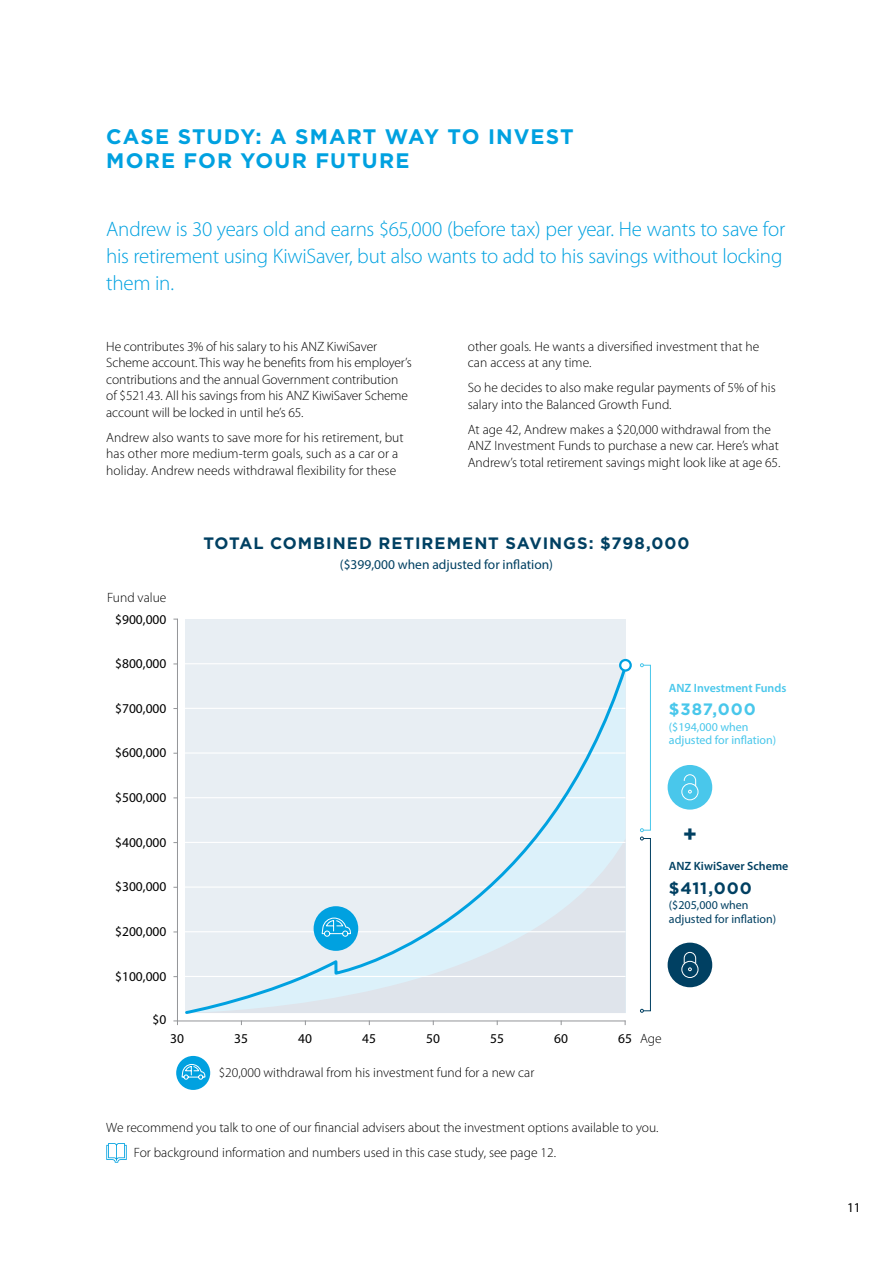
<style>
.page{position:relative;width:893px;height:1263px;background:#fff}
.page>*{position:absolute;margin:0;border:0;box-sizing:border-box;transform-origin:0 0}
.t1{font:700 22.5px "Gotham";color:#004062}
.t2{font:300 21px/27px "Myriad Pro";letter-spacing:-.015em;color:#00a1e0}
.t3{font:700 21px/24px "Gotham";letter-spacing:.05em;color:#00a1e0}
.t4{font:700 16.5px "Gotham";letter-spacing:.06em;color:#004062}
.t5{font:700 16.5px "Gotham";letter-spacing:.06em;color:#49c7eb}
.t6{font:300 13.5px/16.5px "Myriad Pro";color:#000}
.t7{font:13.5px "Myriad Pro";color:#000}
.t8{font:13.5px "Myriad Pro";color:#004062}
.t9{font:12px/13.5px "Myriad Pro";color:#49c7eb}
.t10{font:12px/13.5px "Myriad Pro";color:#004062}
.t11{font:600 12px "Myriad Pro";color:#49c7eb}
.t12{font:600 12px "Myriad Pro";color:#004062}
.s1{font-weight:400}
</style>
<div class="page">
<svg style="left:106px;top:1143px;width:21px;height:20px"></svg>
<div style="left:668px;top:765px;width:44px;height:45px;background:#49c7eb;border-radius:50%"></div>
<div style="left:681px;top:783px;width:17px;height:17px;border:1px solid #fff;border-radius:50%"></div>
<svg style="left:683px;top:774px;width:13px;height:19px"></svg>
<div style="left:668px;top:943px;width:44px;height:44px;background:#004062;border-radius:50%"></div>
<div style="left:681px;top:961px;width:17px;height:17px;border:1px solid #fff;border-radius:50%"></div>
<svg style="left:683px;top:952px;width:13px;height:19px"></svg>
<div style="left:176px;top:1056px;width:34px;height:34px;background:#00a1e0;border-radius:50%"></div>
<svg style="left:181px;top:1064px;width:24px;height:16px"></svg>
<div style="left:185px;top:619px;width:440px;height:394px;background:#e8eef3"></div>
<hr style="left:178px;top:1020px;width:447px;height:1px;background:#939598">
<hr style="left:177px;top:619px;width:1px;height:401px;background:#939598">
<svg style="left:185px;top:662px;width:441px;height:352px"></svg>
<svg style="left:620px;top:660px;width:11px;height:10px"></svg>
<div style="left:619px;top:659px;width:13px;height:13px;border:2px solid #00a1e0;border-radius:50%"></div>
<div style="left:314px;top:906px;width:44px;height:45px;background:#00a1e0;border-radius:50%"></div>
<svg style="left:321px;top:917px;width:30px;height:20px"></svg>
<div style="left:643px;top:665px;width:8px;height:165px;border:1px solid #49c7eb"></div>
<svg style="left:640px;top:663px;width:4px;height:4px"></svg>
<div style="left:643px;top:838px;width:8px;height:173px;border:1px solid #004062"></div>
<svg style="left:640px;top:1009px;width:4px;height:4px"></svg>
<svg style="left:640px;top:828px;width:4px;height:12px"></svg>
<h2 class="t3" style="left:106px;top:125px;width:469px">CASE STUDY: A SMART WAY TO INVEST<br>MORE FOR YOUR FUTURE</h2>
<h2 class="t2" style="left:106px;top:215px;width:680px">Andrew is 30 years old and earns $65,000 (before tax) per year. He wants to save for his retirement using KiwiSaver, but also wants to add to his savings without locking them in.</h2>
<p class="t6" style="left:106px;top:338px;width:307px">He contributes 3% of his salary to his ANZ KiwiSaver Scheme account. This way he benefits from his employer’s contributions and the annual Government contribution of $521.43. All his savings from his ANZ KiwiSaver Scheme account will be locked in until he’s 65.</p>
<p class="t6" style="left:106px;top:429px;width:299px">Andrew also wants to save more for his retirement, but has other more medium-term goals, such as a car or a holiday. Andrew needs withdrawal flexibility for these</p>
<p class="t6" style="left:468px;top:338px;width:293px">other goals. He wants a diversified investment that he can access at any time.</p>
<p class="t6" style="left:468px;top:379px;width:309px">So he decides to also make regular payments of 5% of his salary into the Balanced Growth Fund.</p>
<p class="t6" style="left:468px;top:421px;width:314px">At age 42, Andrew makes a $20,000 withdrawal from the<br>ANZ Investment Funds to purchase a new car. Here’s what<br>Andrew’s total retirement savings might look like at age 65.</p>
<p class="t6" style="left:107px;top:589px;width:61px">Fund value</p>
<p class="t7" style="left:115px;top:611px;width:53px">$900,000</p>
<p class="t7" style="left:115px;top:655px;width:53px">$800,000</p>
<p class="t7" style="left:115px;top:700px;width:53px">$700,000</p>
<p class="t7" style="left:115px;top:744px;width:53px">$600,000</p>
<p class="t7" style="left:115px;top:789px;width:53px">$500,000</p>
<p class="t7" style="left:115px;top:834px;width:53px">$400,000</p>
<p class="t7" style="left:115px;top:878px;width:53px">$300,000</p>
<p class="t7" style="left:115px;top:923px;width:53px">$200,000</p>
<p class="t7" style="left:115px;top:968px;width:53px">$100,000</p>
<p class="t7" style="left:153px;top:1011px;width:15px">$0</p>
<p class="t4" style="left:203px;top:532px;width:488px">TOTAL COMBINED RETIREMENT SAVINGS: $798,000</p>
<p class="t8" style="left:340px;top:556px;width:215px">($399,000 when adjusted for inflation)</p>
<p class="t11" style="left:669px;top:680px;width:119px">ANZ Investment Funds</p>
<p class="t5" style="left:669px;top:698px;width:89px">$387,000</p>
<p class="t9" style="left:669px;top:720px;width:109px">($194,000 when adjusted for inflation)</p>
<h1 class="t1" style="left:683px;top:819px;width:16px">+</h1>
<p class="t12" style="left:669px;top:858px;width:121px">ANZ KiwiSaver Scheme</p>
<p class="t4" style="left:669px;top:877px;width:85px">$411,000</p>
<p class="t10" style="left:669px;top:898px;width:109px">($205,000 when adjusted for inflation)</p>
<p class="t7" style="left:170px;top:1030px;width:15px">30</p>
<p class="t7" style="left:234px;top:1030px;width:15px">35</p>
<p class="t7" style="left:298px;top:1030px;width:15px">40</p>
<p class="t7" style="left:362px;top:1030px;width:15px">45</p>
<p class="t7" style="left:426px;top:1030px;width:15px">50</p>
<p class="t7" style="left:490px;top:1030px;width:15px">55</p>
<p class="t7" style="left:554px;top:1030px;width:15px">60</p>
<p class="t6" style="left:618px;top:1030px;width:45px"><span class="s1">65</span> Age</p>
<p class="t6" style="left:219px;top:1064px;width:317px">$20,000 withdrawal from his investment fund for a new car</p>
<p class="t6" style="left:134px;top:1114px;width:526px;line-height:25px;text-indent:-28px">We recommend you talk to one of our financial advisers about the investment options available to you.<br>For background information and numbers used in this case study, see page 12.</p>
<p class="t7" style="left:847px;top:1199px;width:15px">11</p>
</div>
